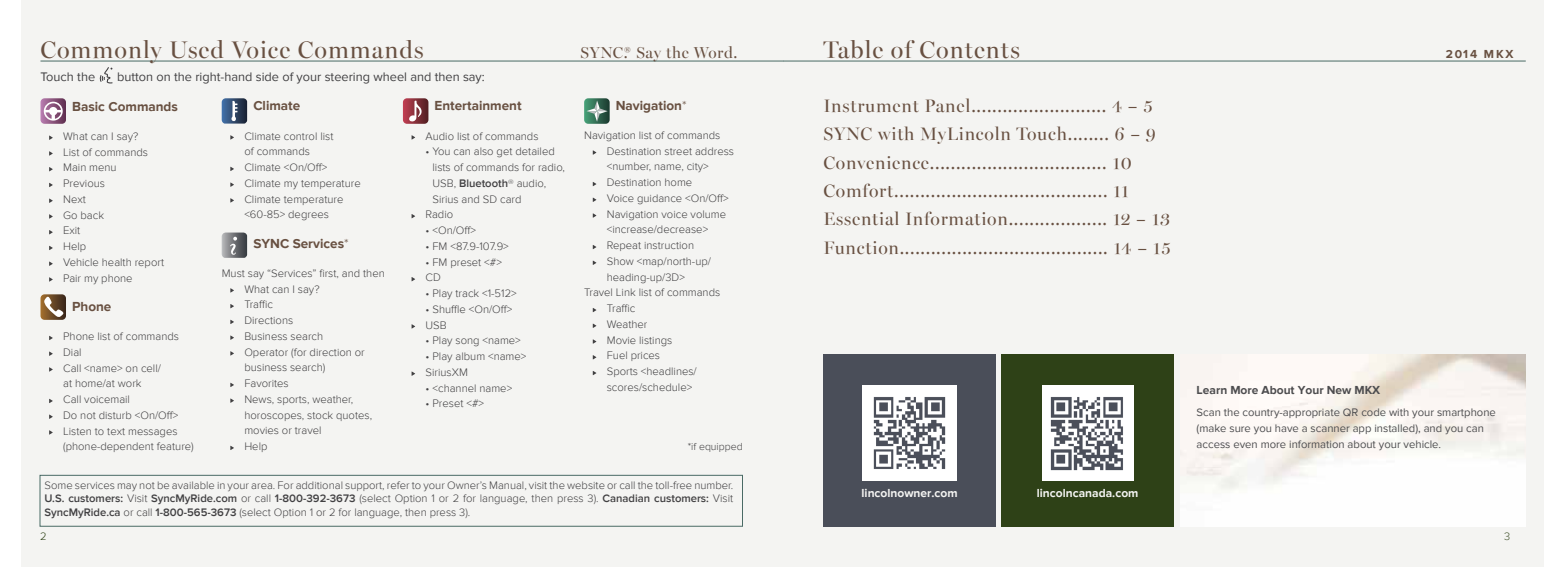
<style>
.page{position:relative;width:1566px;height:567px;background:#fff}
.page>*{position:absolute;margin:0;border:0;box-sizing:border-box;transform-origin:0 0}
.t1{font:24px "Miller Banner";letter-spacing:.04em;color:#685041}
.t2{font:18px/28.3px "Miller Banner";letter-spacing:.04em;color:#685041}
.t3{font:15.75px "Miller Banner";letter-spacing:.04em;color:#685041}
.t4{font:700 13.5px "Proxima Nova";color:#685041}
.t5{font:12.75px "Proxima Nova";color:#414042}
.t6{font:700 12px "Proxima Nova";color:#f4f4f2}
.t7{font:700 12px "Proxima Nova";color:#4d4d4f}
.t8{font:700 12px "Proxima Nova";letter-spacing:.15em;color:#685041}
.t9{font:300 11.25px/15.8px "Proxima Nova";color:#414042}
.t10{font:11.25px/15.8px "Proxima Nova";color:#4d4d4f}
.t11{font:300 11.25px "Proxima Nova";color:#2e4117}
.t12{font:300 11.25px "Proxima Nova";color:#3e4f28}
.t13{font:300 10.5px "Proxima Nova";color:#414042}
.s1{font-weight:300}
.s2{font-weight:600}
</style>
<div class="page">
<div style="left:22px;top:0;width:1522px;height:567px;background:#f4f4f2"></div>
<hr style="left:783px;top:61px;width:743px;height:1px;background:#496a65">
<hr style="left:40px;top:61px;width:743px;height:1px;background:#496a65">
<svg style="left:99px;top:67px;width:14px;height:16px"></svg>
<img style="left:1180px;top:354px;width:346px;height:172px">
<div style="left:824px;top:354px;width:172px;height:173px;background:#4a4e59"></div>
<img style="left:862px;top:386px;width:95px;height:94px">
<svg style="left:40px;top:475px;width:703px;height:52px"></svg>
<div style="left:1002px;top:354px;width:172px;height:173px;background:#2e4117"></div>
<img style="left:1042px;top:386px;width:91px;height:94px">
<svg style="left:40px;top:98px;width:26px;height:26px"></svg>
<svg style="left:49px;top:136px;width:4px;height:4px"></svg>
<svg style="left:49px;top:151px;width:4px;height:5px"></svg>
<svg style="left:49px;top:167px;width:4px;height:4px"></svg>
<svg style="left:49px;top:183px;width:4px;height:4px"></svg>
<svg style="left:49px;top:199px;width:4px;height:4px"></svg>
<svg style="left:49px;top:214px;width:4px;height:5px"></svg>
<svg style="left:49px;top:230px;width:4px;height:4px"></svg>
<svg style="left:49px;top:246px;width:4px;height:4px"></svg>
<svg style="left:49px;top:262px;width:4px;height:4px"></svg>
<svg style="left:49px;top:277px;width:4px;height:5px"></svg>
<svg style="left:40px;top:294px;width:26px;height:26px"></svg>
<svg style="left:49px;top:336px;width:4px;height:4px"></svg>
<svg style="left:49px;top:352px;width:4px;height:4px"></svg>
<svg style="left:49px;top:367px;width:4px;height:5px"></svg>
<svg style="left:49px;top:399px;width:4px;height:4px"></svg>
<svg style="left:49px;top:415px;width:4px;height:4px"></svg>
<svg style="left:49px;top:430px;width:4px;height:5px"></svg>
<svg style="left:222px;top:98px;width:25px;height:26px"></svg>
<svg style="left:230px;top:135px;width:4px;height:5px"></svg>
<svg style="left:230px;top:167px;width:4px;height:4px"></svg>
<svg style="left:230px;top:182px;width:4px;height:5px"></svg>
<svg style="left:230px;top:198px;width:4px;height:5px"></svg>
<svg style="left:222px;top:233px;width:25px;height:25px"></svg>
<svg style="left:230px;top:288px;width:4px;height:5px"></svg>
<svg style="left:230px;top:304px;width:4px;height:4px"></svg>
<svg style="left:230px;top:320px;width:4px;height:4px"></svg>
<svg style="left:230px;top:335px;width:4px;height:5px"></svg>
<svg style="left:230px;top:351px;width:4px;height:5px"></svg>
<svg style="left:230px;top:383px;width:4px;height:4px"></svg>
<svg style="left:230px;top:398px;width:4px;height:5px"></svg>
<svg style="left:230px;top:446px;width:4px;height:4px"></svg>
<svg style="left:403px;top:98px;width:25px;height:26px"></svg>
<svg style="left:584px;top:98px;width:26px;height:26px"></svg>
<h1 class="t1" style="left:40px;top:35px;width:385px">Commonly Used Voice Commands</h1>
<h3 class="t3" style="left:580px;top:43px;width:159px">SYNC.® Say the Word.</h3>
<p class="t5" style="left:40px;top:69px;width:56px">Touch the</p>
<p class="t5" style="left:117px;top:69px;width:369px">button on the right-hand side of your steering wheel and then say:</p>
<p class="t4" style="left:72px;top:98px;width:107px">Basic Commands</p>
<p class="t9" style="left:63px;top:128px;width:102px">What can I say?<br>List of commands<br>Main menu<br>Previous<br>Next<br>Go back<br>Exit<br>Help<br>Vehicle health report<br>Pair my phone</p>
<p class="t4" style="left:72px;top:299px;width:41px">Phone</p>
<p class="t9" style="left:63px;top:329px;width:132px">Phone list of commands<br>Dial<br>Call &lt;name&gt; on cell/<br>at home/at work<br>Call voicemail<br>Do not disturb &lt;On/Off&gt;<br>Listen to text messages (phone-dependent feature)</p>
<p class="t4" style="left:253px;top:98px;width:48px">Climate</p>
<p class="t9" style="left:244px;top:128px;width:118px">Climate control list<br>of commands<br>Climate &lt;On/Off&gt;<br>Climate my temperature<br>Climate temperature &lt;60-85&gt; degrees</p>
<p class="t4" style="left:253px;top:235px;width:97px">SYNC Services<span class="s1">*</span></p>
<p class="t9" style="left:244px;top:265px;width:142px;text-indent:-23px">Must say “Services” first, and then<br>What can I say?<br>Traffic<br>Directions<br>Business search<br>Operator (for direction or business search)<br>Favorites<br>News, sports, weather, horoscopes, stock quotes, movies or travel<br>Help</p>
<p class="t4" style="left:435px;top:98px;width:89px">Entertainment</p>
<p class="t9" style="left:426px;top:128px;width:114px">Audio list of commands</p>
<p class="t9" style="left:426px;top:144px;width:131px">• You can also get detailed</p>
<p class="t9" style="left:433px;top:160px;width:134px">lists of commands for radio,</p>
<p class="t9" style="left:433px;top:175px;width:115px">USB, <span class="s2">Bluetooth</span>® audio,</p>
<p class="t9" style="left:433px;top:191px;width:90px">Sirius and SD card</p>
<p class="t9" style="left:426px;top:207px;width:29px">Radio</p>
<p class="t9" style="left:426px;top:223px;width:52px">• &lt;On/Off&gt;</p>
<p class="t9" style="left:426px;top:238px;width:85px">• FM &lt;87.9-107.9&gt;</p>
<p class="t9" style="left:426px;top:254px;width:78px">• FM preset &lt;#&gt;<br>CD</p>
<p class="t9" style="left:426px;top:286px;width:93px">• Play track &lt;1-512&gt;</p>
<p class="t9" style="left:426px;top:301px;width:88px">• Shuffle &lt;On/Off&gt;<br>USB</p>
<p class="t9" style="left:426px;top:333px;width:97px">• Play song &lt;name&gt;</p>
<p class="t9" style="left:426px;top:349px;width:102px">• Play album &lt;name&gt;<br>SiriusXM</p>
<p class="t9" style="left:426px;top:380px;width:88px">• &lt;channel name&gt;</p>
<p class="t9" style="left:426px;top:396px;width:60px">• Preset &lt;#&gt;</p>
<p class="t4" style="left:616px;top:97px;width:72px">Navigation<span class="s1">*</span></p>
<p class="t9" style="left:584px;top:127px;width:138px">Navigation list of commands</p>
<p class="t9" style="left:607px;top:143px;width:129px">Destination street address</p>
<p class="t9" style="left:607px;top:159px;width:103px">&lt;number, name, city&gt;</p>
<p class="t9" style="left:607px;top:175px;width:87px">Destination home</p>
<p class="t9" style="left:607px;top:190px;width:123px">Voice guidance &lt;On/Off&gt;</p>
<p class="t9" style="left:607px;top:206px;width:121px">Navigation voice volume</p>
<p class="t9" style="left:607px;top:222px;width:103px">&lt;increase/decrease&gt;</p>
<p class="t9" style="left:607px;top:238px;width:89px">Repeat instruction</p>
<p class="t9" style="left:607px;top:253px;width:106px">Show &lt;map/north-up/</p>
<p class="t9" style="left:607px;top:269px;width:80px">heading-up/3D&gt;</p>
<p class="t9" style="left:584px;top:285px;width:138px">Travel Link list of commands</p>
<p class="t9" style="left:607px;top:301px;width:30px">Traffic</p>
<p class="t9" style="left:607px;top:316px;width:42px">Weather</p>
<p class="t9" style="left:607px;top:332px;width:67px">Movie listings</p>
<p class="t9" style="left:607px;top:348px;width:55px">Fuel prices</p>
<p class="t9" style="left:607px;top:364px;width:92px">Sports &lt;headlines/</p>
<p class="t9" style="left:607px;top:379px;width:87px">scores/schedule&gt;</p>
<p class="t13" style="left:688px;top:441px;width:56px">*if equipped</p>
<h1 class="t1" style="left:823px;top:35px;width:198px">Table of Contents</h1>
<p class="t2" style="left:824px;top:92px;width:349px">Instrument Panel.......................... 4 – 5<br>SYNC with MyLincoln Touch........ 6 – 9<br>Convenience.................................. 10<br>Comfort......................................... 11<br>Essential Information................... 12 – 13<br>Function........................................ 14 – 15</p>
<p class="t9" style="left:45px;top:479px;width:690px;line-height:13.5px;text-align:justify">Some services may not be available in your area. For additional support, refer to your Owner’s Manual, visit the website or call the toll-free number.<br><span class="s2">U.S. customers:</span> Visit <span class="s2">SyncMyRide.com</span> or call <span class="s2">1-800-392-3673</span> (select Option 1 or 2 for language, then press 3). <span class="s2">Canadian customers:</span> Visit <span class="s2">SyncMyRide.ca</span> or call <span class="s2">1-800-565-3673</span> (select Option 1 or 2 for language, then press 3).</p>
<p class="t6" style="left:1037px;top:486px;width:103px">lincolncanada.com</p>
<p class="t6" style="left:862px;top:486px;width:98px">lincolnowner.com</p>
<p class="t8" style="left:1446px;top:47px;width:69px">2014 MKX</p>
<p class="t7" style="left:1197px;top:383px;width:185px">Learn More About Your New MKX</p>
<p class="t10" style="left:1197px;top:405px;width:301px">Scan the country-appropriate QR code with your smartphone (make sure you have a scanner app installed), and you can access even more information about your vehicle.</p>
<p class="t11" style="left:40px;top:530px;width:8px">2</p>
<p class="t12" style="left:1504px;top:530px;width:8px">3</p>
</div>
